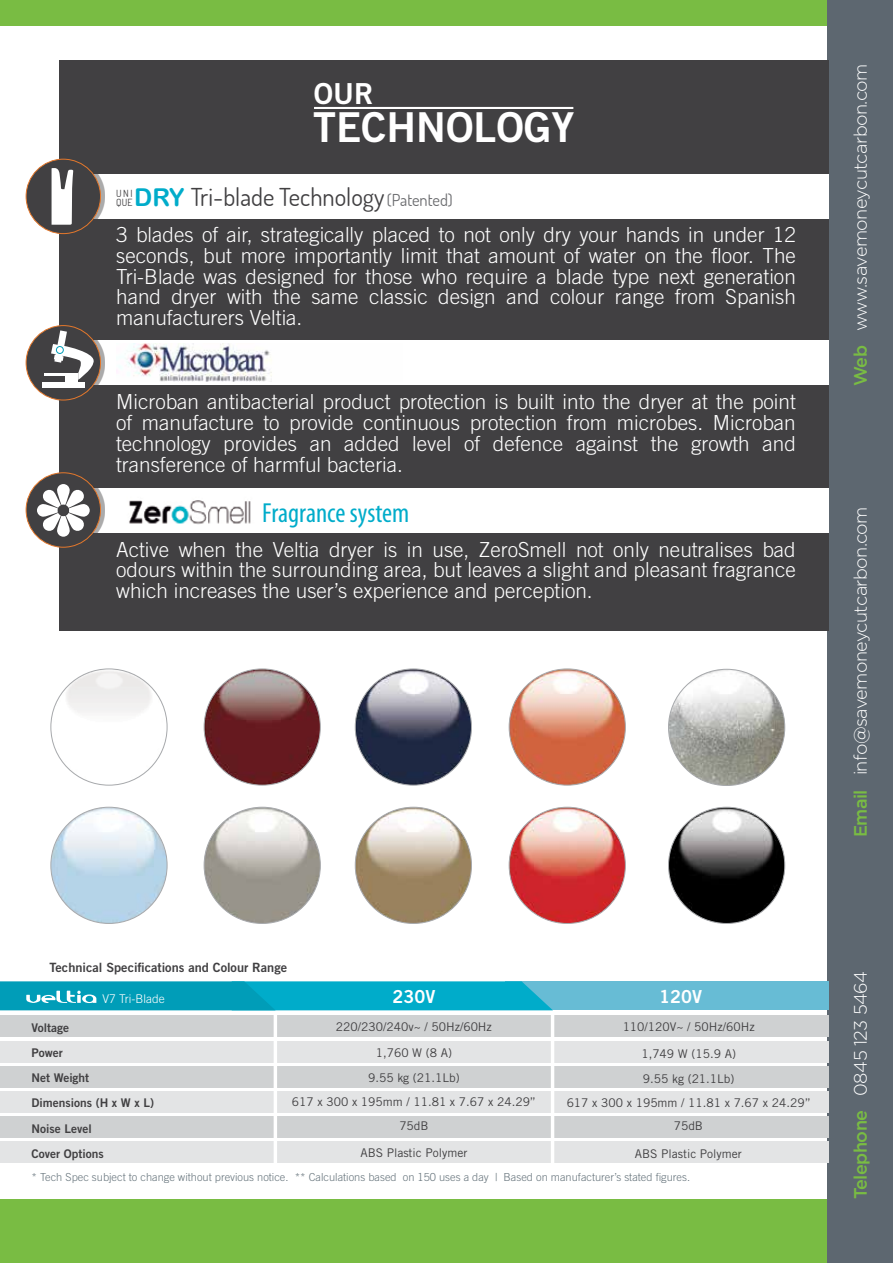
<style>
.page{position:relative;width:893px;height:1263px;background:#fff}
.page>*{position:absolute;margin:0;border:0;box-sizing:border-box;transform-origin:0 0}
.t1{font:41.25px "Trade Gothic Bold Two";color:#fff}
.t2{font:28.95px "Trade Gothic Bold Two";color:#fff}
.t3{font:condensed 27.6px "Myriad Pro";color:#00acca}
.t4{font:24.6px "Dosis";color:#414042}
.t5{font:300 20.7px/20.7px "Trade Gothic";color:#fff;text-align:justify}
.t6{font:300 18px "Gotham";letter-spacing:-.03em;color:#fff}
.t7{font:18px "Trade Gothic Bold Two";color:#fff}
.t8{font:12.75px "Trade Gothic Bold Two";color:#414042}
.t9{font:12px/23.7px "Trade Gothic";color:#414042;text-align:center}
.t10{font:12px/24.6px "Trade Gothic Bold Two";color:#414042}
.t11{font:300 12px "Trade Gothic";color:#fff}
.t12{font:300 11.1px "Trade Gothic";color:#66747c}
.t13{font:9.9px/9.1px "Dosis";letter-spacing:.08em;color:#414042}
.s1{font-family:"Arial Rounded MT Bold";color:#00acca}
.s2{font-size:16.35px;color:#6b6c6f}
.s3{font-weight:500;color:#79bc43}
</style>
<div class="page">
<div style="left:0;top:1199px;width:893px;height:64px;background:#79bc43"></div>
<div style="left:0;top:0;width:893px;height:26px;background:#79bc43"></div>
<div style="left:827px;top:0;width:66px;height:1263px;background:#5d6770"></div>
<div style="left:59px;top:61px;width:769px;height:570px;background:#414042"></div>
<hr style="left:314px;top:107px;width:259px;height:2px;background:#fff">
<div style="left:0;top:1016px;width:828px;height:21px;background:#cfd1d2"></div>
<div style="left:0;top:1041px;width:828px;height:21px;background:#e3e4e5"></div>
<div style="left:0;top:1066px;width:828px;height:21px;background:#cfd1d2"></div>
<div style="left:0;top:1091px;width:828px;height:21px;background:#e3e4e5"></div>
<div style="left:0;top:1116px;width:828px;height:21px;background:#cfd1d2"></div>
<div style="left:0;top:1141px;width:828px;height:21px;background:#e3e4e5"></div>
<div style="left:505px;top:981px;width:323px;height:29px;background:#67bcd5"></div>
<div style="left:74px;top:174px;width:754px;height:44px;background:#fff"></div>
<div style="left:74px;top:341px;width:754px;height:44px;background:#fff"></div>
<div style="left:74px;top:488px;width:754px;height:44px;background:#fff"></div>
<div style="left:29px;top:159px;width:76px;height:75px;background:#414042;opacity:.44"></div>
<div style="left:26px;top:159px;width:75px;height:75px;background:#414042;border-radius:50%"></div>
<div style="left:26px;top:159px;width:75px;height:75px;border:1px solid #e4782c;border-radius:50%"></div>
<div style="left:29px;top:325px;width:76px;height:75px;background:#414042;opacity:.44"></div>
<div style="left:26px;top:326px;width:75px;height:74px;background:#414042;border-radius:50%"></div>
<div style="left:26px;top:325px;width:75px;height:75px;border:1px solid #e4782c;border-radius:50%"></div>
<div style="left:29px;top:472px;width:76px;height:76px;background:#414042;opacity:.44"></div>
<div style="left:26px;top:473px;width:75px;height:74px;background:#414042;border-radius:50%"></div>
<div style="left:26px;top:472px;width:75px;height:76px;border:1px solid #e4782c;border-radius:50%"></div>
<svg style="left:52px;top:168px;width:21px;height:57px"></svg>
<div style="left:42px;top:382px;width:42px;height:5px;background:#fff"></div>
<div style="left:65px;top:376px;width:13px;height:5px;background:#fff"></div>
<hr style="left:44px;top:373px;width:34px;height:2px;background:#fff">
<svg style="left:51px;top:330px;width:44px;height:50px"></svg>
<div style="left:56px;top:347px;width:7px;height:6px;background:#fff;border-radius:50%"></div>
<div style="left:56px;top:346px;width:8px;height:8px;border:1px solid #009db8;border-radius:50%"></div>
<img style="left:116px;top:343px;width:156px;height:38px">
<svg style="left:37px;top:484px;width:53px;height:53px"></svg>
<hr style="left:274px;top:1015px;width:3px;height:152px;background:#fff">
<hr style="left:551px;top:1012px;width:3px;height:152px;background:#fff">
<img style="left:129px;top:500px;width:122px;height:25px">
<img style="left:355px;top:669px;width:116px;height:116px;border-radius:58px">
<img style="left:355px;top:807px;width:116px;height:116px;border-radius:58px">
<img style="left:509px;top:669px;width:116px;height:116px;border-radius:58px">
<img style="left:509px;top:807px;width:116px;height:116px;border-radius:58px">
<img style="left:668px;top:669px;width:117px;height:116px;border-radius:58px">
<img style="left:204px;top:669px;width:116px;height:116px;border-radius:58px">
<img style="left:204px;top:807px;width:116px;height:116px;border-radius:58px">
<img style="left:51px;top:669px;width:116px;height:116px;border-radius:58px">
<img style="left:51px;top:807px;width:116px;height:116px;border-radius:58px">
<img style="left:668px;top:807px;width:117px;height:116px;border-radius:58px">
<svg style="left:0;top:981px;width:553px;height:29px;background:#0ba8c4"></svg>
<h2 class="t2" style="left:314px;top:76px;width:61px">OUR</h2>
<h1 class="t1" style="left:313px;top:102px;width:263px">TECHNOLOGY</h1>
<p class="t4" style="left:134px;top:181px;width:320px"><span class="s1">DRY</span> Tri-blade Technology <span class="s2">(Patented)</span></p>
<p class="t13" style="left:116px;top:188px;width:18px">Uni qUe</p>
<p class="t5" style="left:116px;top:224px;width:681px">3 blades of air, strategically placed to not only dry your hands in under 12 seconds, but more importantly limit that amount of water on the floor. The Tri-Blade was designed for those who require a blade type next generation hand dryer with the same classic design and colour range from Spanish manufacturers Veltia.</p>
<p class="t5" style="left:116px;top:391px;width:681px">Microban antibacterial product protection is built into the dryer at the point of manufacture to provide continuous protection from microbes. Microban technology provides an added level of defence against the growth and transference of harmful bacteria.</p>
<h3 class="t3" style="left:262px;top:496px;width:149px">Fragrance system</h3>
<p class="t5" style="left:116px;top:539px;width:681px">Active when the Veltia dryer is in use, ZeroSmell not only neutralises bad odours within the surrounding area, but leaves a slight and pleasant fragrance which increases the user’s experience and perception.</p>
<p class="t6" style="left:849px;top:386px;width:324px;rotate:-90deg"><span class="s3">Web</span> www.savemoneycutcarbon.com</p>
<p class="t6" style="left:849px;top:837px;width:332px;rotate:-90deg"><span class="s3">Email</span> info@savemoneycutcarbon.com</p>
<p class="t8" style="left:49px;top:959px;width:239px">Technical Specifications and Colour Range</p>
<p class="t10" style="left:32px;top:1015px;width:39px">Voltage</p>
<p class="t11" style="left:103px;top:992px;width:64px">V7 Tri-Blade</p>
<p class="t7" style="left:392px;top:985px;width:44px">230V</p>
<p class="t7" style="left:659px;top:985px;width:44px">120V</p>
<p class="t9" style="left:336px;top:1014px;width:157px">220/230/240v~ / 50Hz/60Hz</p>
<p class="t9" style="left:623px;top:1015px;width:134px">110/120V~ / 50Hz/60Hz</p>
<p class="t10" style="left:32px;top:1040px;width:33px">Power</p>
<p class="t9" style="left:641px;top:1041px;width:96px">1,749 W (15.9 A)</p>
<p class="t10" style="left:32px;top:1065px;width:124px">Net Weight<br>Dimensions (H x W x L)</p>
<p class="t10" style="left:32px;top:1115px;width:74px;line-height:25.5px">Noise Level<br>Cover Options</p>
<p class="t9" style="left:376px;top:1041px;width:78px">1,760 W (8 A)</p>
<p class="t9" style="left:292px;top:1066px;width:246px">9.55 kg (21.1Lb)<br>617 x 300 x 195mm / 11.81 x 7.67 x 24.29”<br>75dB</p>
<p class="t9" style="left:360px;top:1141px;width:108px">ABS Plastic Polymer</p>
<p class="t9" style="left:643px;top:1066px;width:93px">9.55 kg (21.1Lb)</p>
<p class="t9" style="left:674px;top:1114px;width:31px">75dB</p>
<p class="t9" style="left:635px;top:1141px;width:108px">ABS Plastic Polymer</p>
<p class="t9" style="left:567px;top:1090px;width:246px">617 x 300 x 195mm / 11.81 x 7.67 x 24.29”</p>
<p class="t12" style="left:32px;top:1170px;width:660px">* Tech Spec subject to change without previous notice. ** Calculations based on 150 uses a day | Based on manufacturer’s stated figures.</p>
<p class="t6" style="left:849px;top:1199px;width:230px;rotate:-90deg"><span class="s3">Telephone</span> 0845 123 5464</p>
</div>
